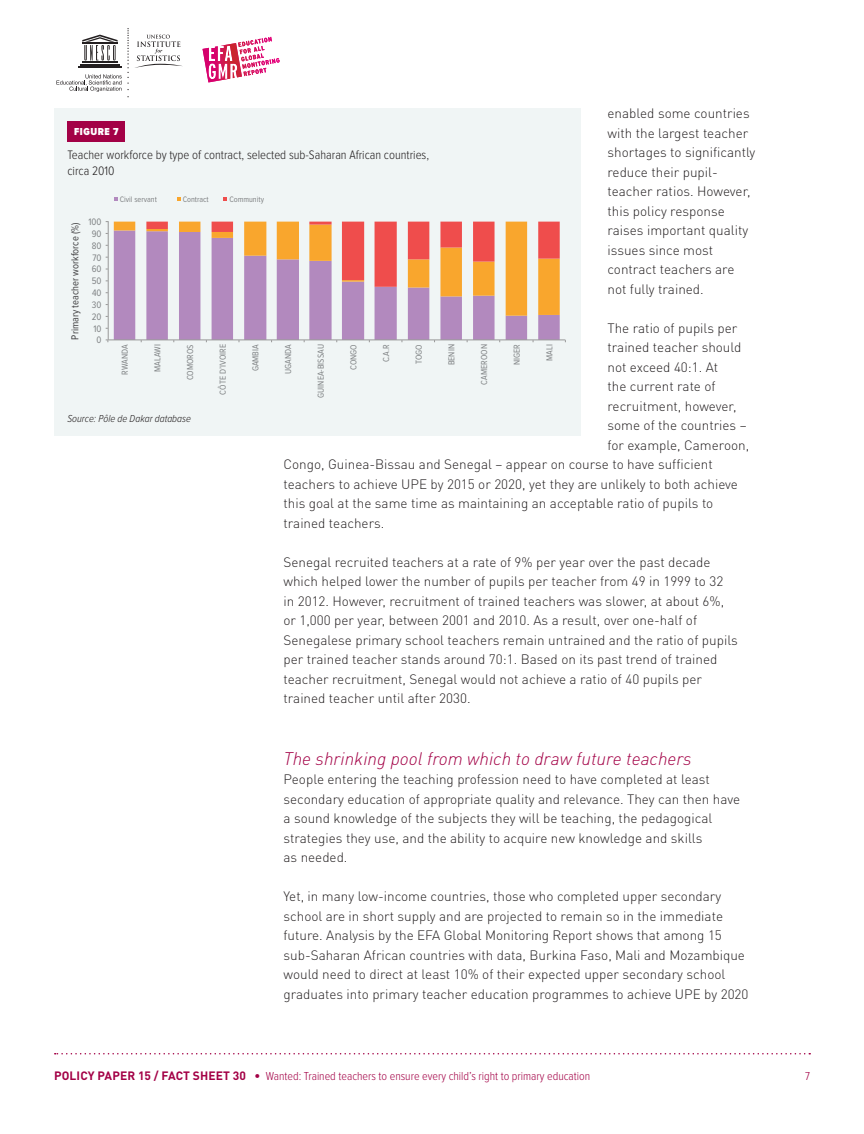
<style>
.page{position:relative;width:864px;height:1134px;background:#fff}
.page>*{position:absolute;margin:0;border:0;box-sizing:border-box;transform-origin:0 0}
.Head_3{font:italic 300 18px "DINOT";color:#a30146}
.Body{font:300 13.5px/19.5px "DINOT";color:#231f20}
.t1{font:300 12.75px/16.5px "Proxima Nova Cond";color:#231f20}
.t2{font:300 12px "Proxima Nova Cond";color:#a30146}
.t3{font:10.5px "Proxima Nova Cond";color:#414042}
.t4{font:italic 300 10.5px "Proxima Nova Cond";color:#231f20}
.t5{font:900 10.5px "Proxima Nova Cond";letter-spacing:.05em;color:#fff}
.t6{font:9.75px/11.9px "Proxima Nova Cond";color:#808385;text-align:right}
.t7{font:9px "Proxima Nova Cond";color:#808385}
.t8{font:8.25px "Proxima Nova Cond";color:#808284}
.s1{font-family:"DINOT";font-weight:700}
</style>
<div class="page">
<svg style="left:55px;top:1053px;width:755px;height:1px"></svg>
<svg style="left:203px;top:37px;width:77px;height:45px"></svg>
<svg style="left:56px;top:28px;width:127px;height:69px"></svg>
<div style="left:54px;top:108px;width:526px;height:328px;background:#f0f5f5"></div>
<div style="left:68px;top:122px;width:57px;height:20px;background:#a30146"></div>
<svg style="left:114px;top:316px;width:446px;height:24px;fill:#b289be"></svg>
<svg style="left:114px;top:222px;width:446px;height:94px;fill:#b289be"></svg>
<svg style="left:146px;top:222px;width:414px;height:65px"></svg>
<hr style="left:108px;top:222px;width:1px;height:118px;background:#989898">
<hr style="left:108px;top:340px;width:457px;height:1px;background:#989898">
<svg style="left:114px;top:197px;width:4px;height:4px"></svg>
<svg style="left:177px;top:197px;width:4px;height:4px"></svg>
<svg style="left:223px;top:197px;width:4px;height:4px"></svg>
<p class="Body" style="left:608px;top:104px;width:149px">enabled some countries with the largest teacher shortages to significantly reduce their pupil&shy;teacher ratios. However, this policy response raises important quality issues since most contract teachers are not fully trained.</p>
<p class="Body" style="left:608px;top:318px;width:131px">The ratio of pupils per</p>
<p class="Body" style="left:608px;top:338px;width:136px">trained teacher should</p>
<p class="Body" style="left:608px;top:357px;width:112px">not exceed 40:1. At</p>
<p class="Body" style="left:608px;top:377px;width:110px">the current rate of</p>
<p class="Body" style="left:608px;top:396px;width:131px">recruitment, however,</p>
<p class="Body" style="left:608px;top:416px;width:141px">some of the countries –</p>
<p class="Body" style="left:608px;top:435px;width:143px">for example, Cameroon,</p>
<p class="Body" style="left:284px;top:455px;width:431px">Congo, Guinea-Bissau and Senegal – appear on course to have sufficient</p>
<p class="Body" style="left:284px;top:474px;width:456px">teachers to achieve UPE by 2015 or 2020, yet they are unlikely to both achieve</p>
<p class="Body" style="left:284px;top:494px;width:431px">this goal at the same time as maintaining an acceptable ratio of pupils to</p>
<p class="Body" style="left:284px;top:513px;width:102px">trained teachers.</p>
<p class="Body" style="left:284px;top:552px;width:456px">Senegal recruited teachers at a rate of 9% per year over the past decade which helped lower the number of pupils per teacher from 49 in 1999 to 32<br>in 2012. However, recruitment of trained teachers was slower, at about 6%, or 1,000 per year, between 2001 and 2010. As a result, over one-half of Senegalese primary school teachers remain untrained and the ratio of pupils per trained teacher stands around 70:1. Based on its past trend of trained teacher recruitment, Senegal would not achieve a ratio of 40 pupils per trained teacher until after 2030.</p>
<p class="t5" style="left:74px;top:127px;width:46px">FIGURE 7</p>
<p class="t1" style="left:68px;top:147px;width:363px">Teacher workforce by type of contract, selected sub-Saharan African countries, circa 2010</p>
<p class="t8" style="left:120px;top:195px;width:39px">Civil servant</p>
<p class="t8" style="left:183px;top:195px;width:28px">Contract</p>
<p class="t8" style="left:229px;top:195px;width:36px">Community</p>
<p class="t6" style="left:88px;top:216px;width:15px">100<br>90<br>80<br>70<br>60<br>50<br>40<br>30<br>20<br>10<br>0</p>
<p class="t3" style="left:70px;top:340px;width:118px;rotate:-90deg">Primary teacher workforce (%)</p>
<p class="t7" style="left:121px;top:375px;width:32px;rotate:-90deg">RWANDA</p>
<p class="t7" style="left:154px;top:372px;width:29px;rotate:-90deg">MALAWI</p>
<p class="t7" style="left:186px;top:380px;width:38px;rotate:-90deg">COMOROS</p>
<p class="t7" style="left:219px;top:395px;width:52px;rotate:-90deg">CÔTE D’IVOIRE</p>
<p class="t7" style="left:252px;top:371px;width:29px;rotate:-90deg">GAMBIA</p>
<p class="t7" style="left:284px;top:374px;width:31px;rotate:-90deg">UGANDA</p>
<p class="t7" style="left:317px;top:398px;width:55px;rotate:-90deg">GUINEA-BISSAU</p>
<p class="t7" style="left:350px;top:370px;width:27px;rotate:-90deg">CONGO</p>
<p class="t7" style="left:382px;top:362px;width:20px;rotate:-90deg">C.A.R</p>
<p class="t7" style="left:415px;top:364px;width:21px;rotate:-90deg">TOGO</p>
<p class="t7" style="left:448px;top:365px;width:23px;rotate:-90deg">BENIN</p>
<p class="t7" style="left:480px;top:385px;width:42px;rotate:-90deg">CAMEROON</p>
<p class="t7" style="left:513px;top:365px;width:22px;rotate:-90deg">NIGER</p>
<p class="t7" style="left:546px;top:361px;width:18px;rotate:-90deg">MALI</p>
<p class="t4" style="left:68px;top:414px;width:125px">Source: Pôle de Dakar database</p>
<p class="Head_3" style="left:284px;top:747px;width:410px">The shrinking pool from which to draw future teachers</p>
<p class="Body" style="left:284px;top:770px;width:458px">People entering the teaching profession need to have completed at least secondary education of appropriate quality and relevance. They can then have a sound knowledge of the subjects they will be teaching, the pedagogical strategies they use, and the ability to acquire new knowledge and skills<br>as needed.</p>
<p class="Body" style="left:284px;top:887px;width:467px">Yet, in many low-income countries, those who completed upper secondary school are in short supply and are projected to remain so in the immediate future. Analysis by the EFA Global Monitoring Report shows that among 15 sub-Saharan African countries with data, Burkina Faso, Mali and Mozambique would need to direct at least 10% of their expected upper secondary school graduates into primary teacher education programmes to achieve UPE by 2020</p>
<p class="t2" style="left:54px;top:1070px;width:538px"><span class="s1">POLICY PAPER 15 / FACT SHEET 30 •</span> Wanted: Trained teachers to ensure every child’s right to primary education</p>
<p class="t2" style="left:805px;top:1071px;width:6px">7</p>
</div>
